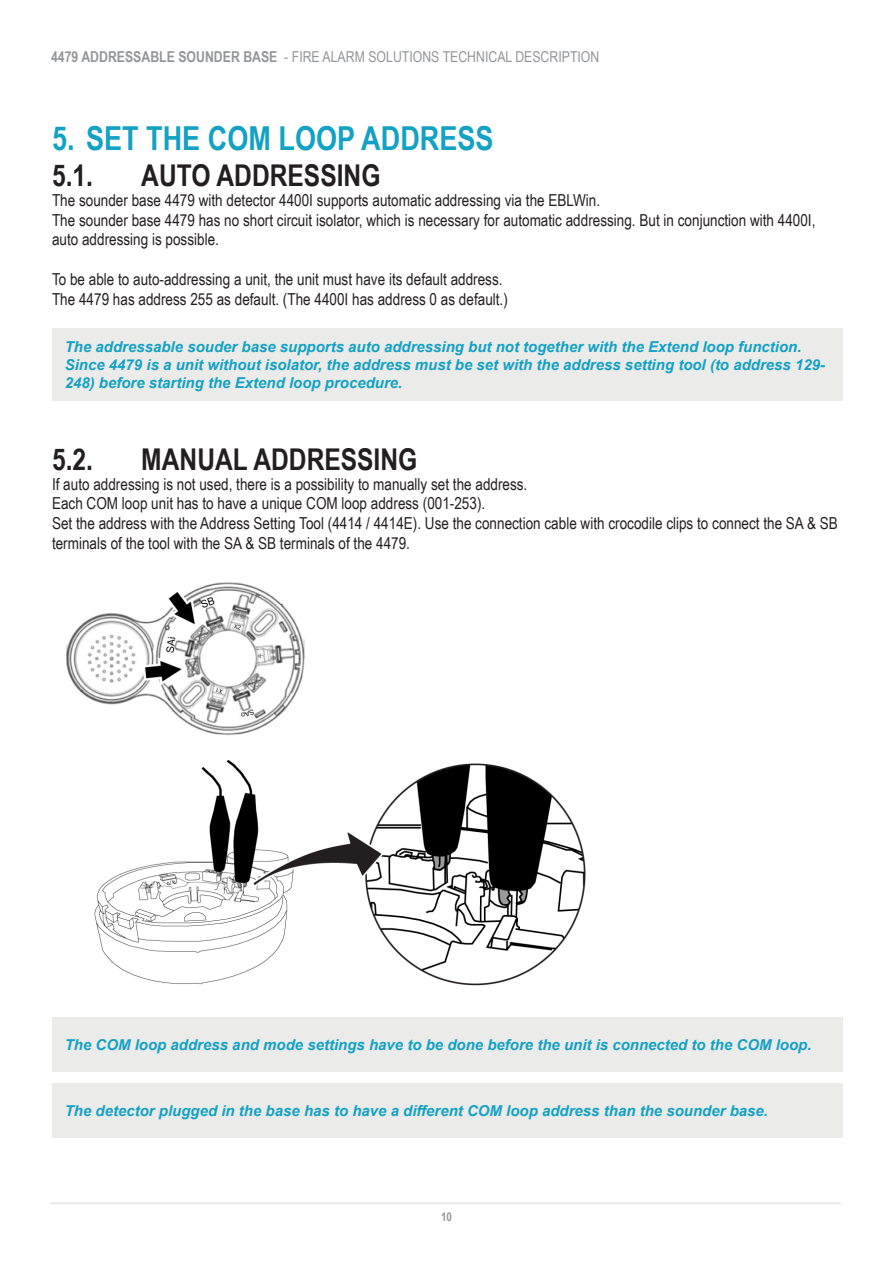
<style>
.page{position:relative;width:893px;height:1263px;background:#fff}
.page>*{position:absolute;margin:0;border:0;box-sizing:border-box;transform-origin:0 0}
.t1{font:700 33px "Arial Narrow";color:#13a1c4}
.t2{font:700 30px "Arial Narrow";color:#231f20}
.t3{font:16.5px/19.8px "Arial Narrow";color:#231f20}
.NOTE{font:italic 700 15px/18px "Arial";color:#13a1c4}
.t4{font:15px "Arial Narrow";color:#939598}
.t5{font:700 12px "Arial Narrow";color:#939598}
.s1{font-weight:700}
</style>
<div class="page">
<hr style="left:50px;top:1202px;width:791px;height:2px;background:#ebebea">
<div style="left:52px;top:328px;width:790px;height:72px;background:#ebebea"></div>
<img style="left:66px;top:582px;width:239px;height:153px">
<img style="left:94px;top:760px;width:492px;height:226px">
<div style="left:52px;top:1018px;width:790px;height:54px;background:#ebebea"></div>
<div style="left:52px;top:1083px;width:790px;height:54px;background:#ebebea"></div>
<p class="t4" style="left:51px;top:46px;width:550px"><span class="s1">4479 ADDRESSABLE SOUNDER BASE</span> - FIRE ALARM SOLUTIONS TECHNICAL DESCRIPTION</p>
<p class="t1" style="left:52px;top:113px;width:443px">5. SET THE COM LOOP ADDRESS</p>
<p class="t2" style="left:52px;top:153px;width:43px">5.1.</p>
<p class="t2" style="left:141px;top:153px;width:241px">AUTO ADDRESSING</p>
<p class="t3" style="left:52px;top:189px;width:550px">The sounder base 4479 with detector 4400I supports automatic addressing via the EBLWin.</p>
<p class="t3" style="left:52px;top:209px;width:765px">The sounder base 4479 has no short circuit isolator, which is necessary for automatic addressing. But in conjunction with 4400I, auto addressing is possible.</p>
<p class="t3" style="left:52px;top:269px;width:452px">To be able to auto-addressing a unit, the unit must have its default address.</p>
<p class="t3" style="left:52px;top:288px;width:457px">The 4479 has address 255 as default. (The 4400I has address 0 as default.)</p>
<p class="NOTE" style="left:65px;top:338px;width:762px">The addressable souder base supports auto addressing but not together with the Extend loop function.<br>Since 4479 is a unit without isolator, the address must be set with the address setting tool (to address 129-<br>248) before starting the Extend loop procedure.</p>
<p class="t2" style="left:52px;top:437px;width:43px">5.2.</p>
<p class="t2" style="left:141px;top:437px;width:278px">MANUAL ADDRESSING</p>
<p class="t3" style="left:52px;top:473px;width:477px">If auto addressing is not used, there is a possibility to manually set the address.</p>
<p class="t3" style="left:52px;top:493px;width:435px">Each COM loop unit has to have a unique COM loop address (001-253).</p>
<p class="t3" style="left:52px;top:513px;width:787px">Set the address with the Address Setting Tool (4414 / 4414E). Use the connection cable with crocodile clips to connect the SA &amp; SB terminals of the tool with the SA &amp; SB terminals of the 4479.</p>
<p class="NOTE" style="left:65px;top:1036px;width:748px">The COM loop address and mode settings have to be done before the unit is connected to the COM loop.</p>
<p class="NOTE" style="left:65px;top:1102px;width:705px">The detector plugged in the base has to have a different COM loop address than the sounder base.</p>
<p class="t5" style="left:441px;top:1207px;width:12px">10</p>
</div>
